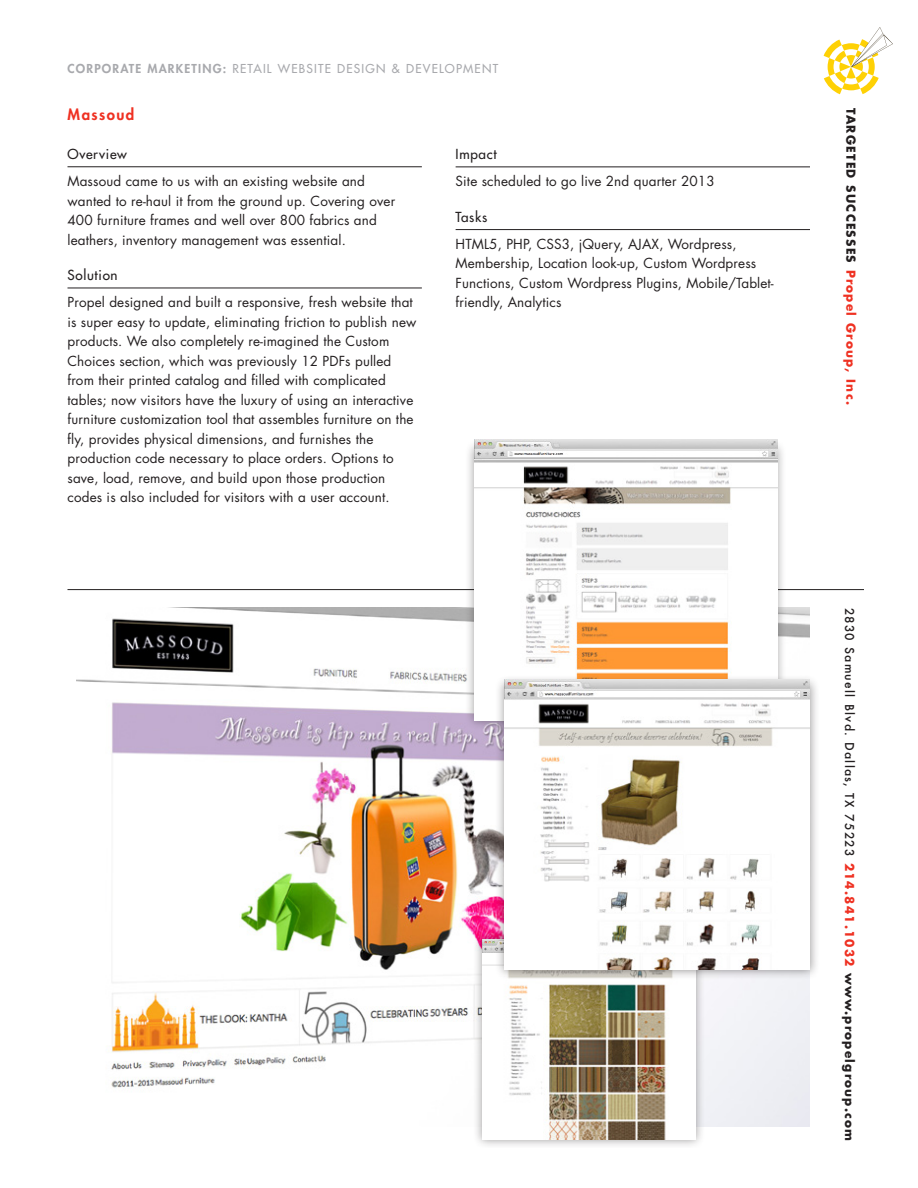
<style>
.page{position:relative;width:918px;height:1188px;background:#fff}
.page>*{position:absolute;margin:0;border:0;box-sizing:border-box;transform-origin:0 0}
.CASE_STUDY__Main_Hea{font:800 15px "Futura";letter-spacing:.1em;color:#ef3122}
.CASE_STUDY__Copy{font:13.5px/19.5px "Futura";letter-spacing:.01em;color:#231f20}
.CASE_STUDY__Section{font:13.5px "Futura";letter-spacing:.05em;color:#231f20}
.t1{font:500 12px "Futura";letter-spacing:.1em;color:#231f20}
.CASE_STUDY__Tab_Head{font:12px "Futura";letter-spacing:.1em;color:#a8a9ad}
.t2{font:700 12px "Futura";letter-spacing:.1em;color:#231f20}
.s1{font-weight:800}
.s2{color:#ef3122}
.s3{font-weight:700;color:#ef3122}
.s4{font-weight:700}
</style>
<div class="page">
<hr style="left:68px;top:589px;width:796px;height:1px;background:#231f20">
<svg style="left:824px;top:27px;width:69px;height:67px"></svg>
<hr style="left:68px;top:167px;width:354px;height:1px;background:#231f20">
<hr style="left:68px;top:288px;width:354px;height:1px;background:#231f20">
<hr style="left:456px;top:167px;width:354px;height:1px;background:#231f20">
<hr style="left:456px;top:229px;width:354px;height:1px;background:#231f20">
<img style="left:76px;top:608px;width:734px;height:519px">
<div style="left:465px;top:436px;width:322px;height:294px;background:#231f20;opacity:.45"></div>
<img style="left:475px;top:459px;width:302px;height:261px">
<img style="left:475px;top:440px;width:302px;height:19px">
<div style="left:473px;top:930px;width:232px;height:219px;background:#231f20;opacity:.45"></div>
<img style="left:482px;top:953px;width:213px;height:186px">
<img style="left:482px;top:939px;width:12px;height:14px">
<div style="left:494px;top:673px;width:326px;height:306px;background:#231f20;opacity:.45"></div>
<img style="left:504px;top:677px;width:306px;height:293px">
<img style="left:504px;top:679px;width:306px;height:19px">
<p class="CASE_STUDY__Tab_Head" style="left:68px;top:61px;width:432px"><span class="s1">CORPORATE MARKETING:</span> RETAIL WEBSITE DESIGN &amp; DEVELOPMENT</p>
<p class="CASE_STUDY__Main_Hea" style="left:68px;top:105px;width:68px">Massoud</p>
<p class="CASE_STUDY__Section" style="left:68px;top:146px;width:61px">Overview</p>
<p class="CASE_STUDY__Copy" style="left:68px;top:172px;width:329px">Massoud came to us with an existing website and wanted to re-haul it from the ground up. Covering over 400 furniture frames and well over 800 fabrics and leathers, inventory management was essential.</p>
<p class="CASE_STUDY__Section" style="left:68px;top:267px;width:52px">Solution</p>
<p class="CASE_STUDY__Copy" style="left:68px;top:293px;width:351px">Propel designed and built a responsive, fresh website that is super easy to update, eliminating friction to publish new products. We also completely re-imagined the Custom Choices section, which was previously 12 PDFs pulled from their printed catalog and filled with complicated tables; now visitors have the luxury of using an interactive furniture customization tool that assembles furniture on the fly, provides physical dimensions, and furnishes the production code necessary to place orders. Options to save, load, remove, and build upon those production codes is also included for visitors with a user account.</p>
<p class="CASE_STUDY__Section" style="left:456px;top:146px;width:43px">Impact</p>
<p class="CASE_STUDY__Copy" style="left:456px;top:172px;width:261px">Site scheduled to go live 2nd quarter 2013</p>
<p class="CASE_STUDY__Section" style="left:456px;top:208px;width:33px">Tasks</p>
<p class="CASE_STUDY__Copy" style="left:456px;top:234px;width:320px">HTML5, PHP, CSS3, jQuery, AJAX, Wordpress, Membership, Location look-up, Custom Wordpress Functions, Custom Wordpress Plugins, Mobile/Tablet&shy;friendly, Analytics</p>
<p class="t2" style="left:859px;top:108px;width:298px;rotate:90deg">TARGETED SUCCESSES <span class="s2">Propel Group, Inc.</span></p>
<p class="t1" style="left:858px;top:608px;width:535px;rotate:90deg">2830 Samuell Blvd. Dallas, TX 75223 <span class="s3">214.841.1032</span> <span class="s4">www.propelgroup.com</span></p>
</div>
